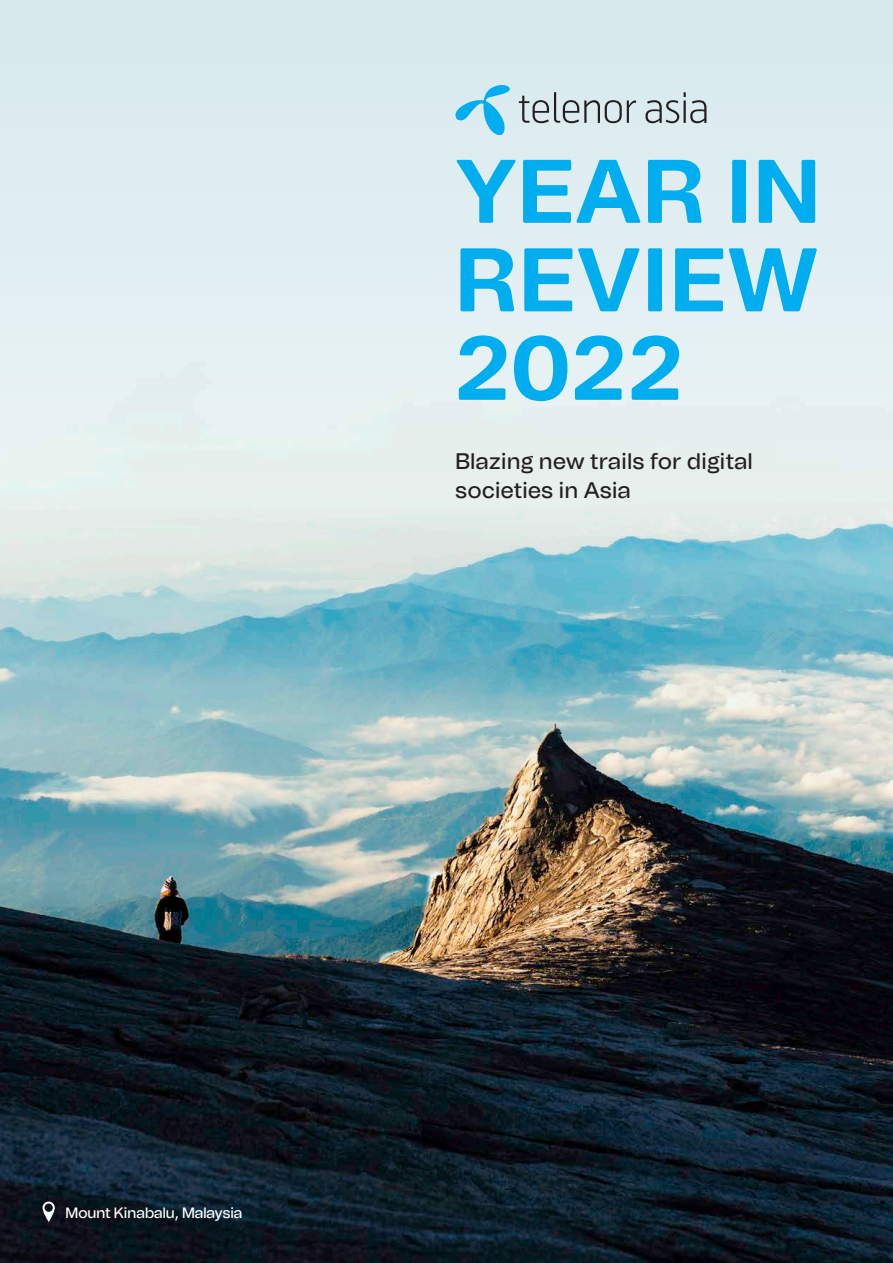
<style>
.page{position:relative;width:893px;height:1263px;background:#fff}
.page>*{position:absolute;margin:0;border:0;box-sizing:border-box;transform-origin:0 0}
.t1{font:700 90px/88.5px "Telenor Evolution";letter-spacing:.03em;color:#00aeef;text-align:justify}
.t2{font:22.5px "Telenor Evolution";letter-spacing:.025em;color:#231f20}
.t3{font:15px "Telenor Evolution";color:#fff}
</style>
<div class="page">
<img style="left:0;top:0;width:893px;height:1263px">
<svg style="left:519px;top:92px;width:117px;height:31px;background:#b5c1c4"></svg>
<svg style="left:455px;top:85px;width:55px;height:51px;background:#93d7ef"></svg>
<svg style="left:645px;top:92px;width:61px;height:31px;background:#b2bdc1"></svg>
<svg style="left:42px;top:1201px;width:13px;height:21px"></svg>
<p class="t1" style="left:455px;top:149px;width:366px">YEAR IN REVIEW 2022</p>
<p class="t2" style="left:455px;top:448px;width:299px">Blazing new trails for digital</p>
<p class="t2" style="left:455px;top:476px;width:177px">societies in Asia</p>
<p class="t3" style="left:66px;top:1204px;width:178px">Mount Kinabalu, Malaysia</p>
</div>
